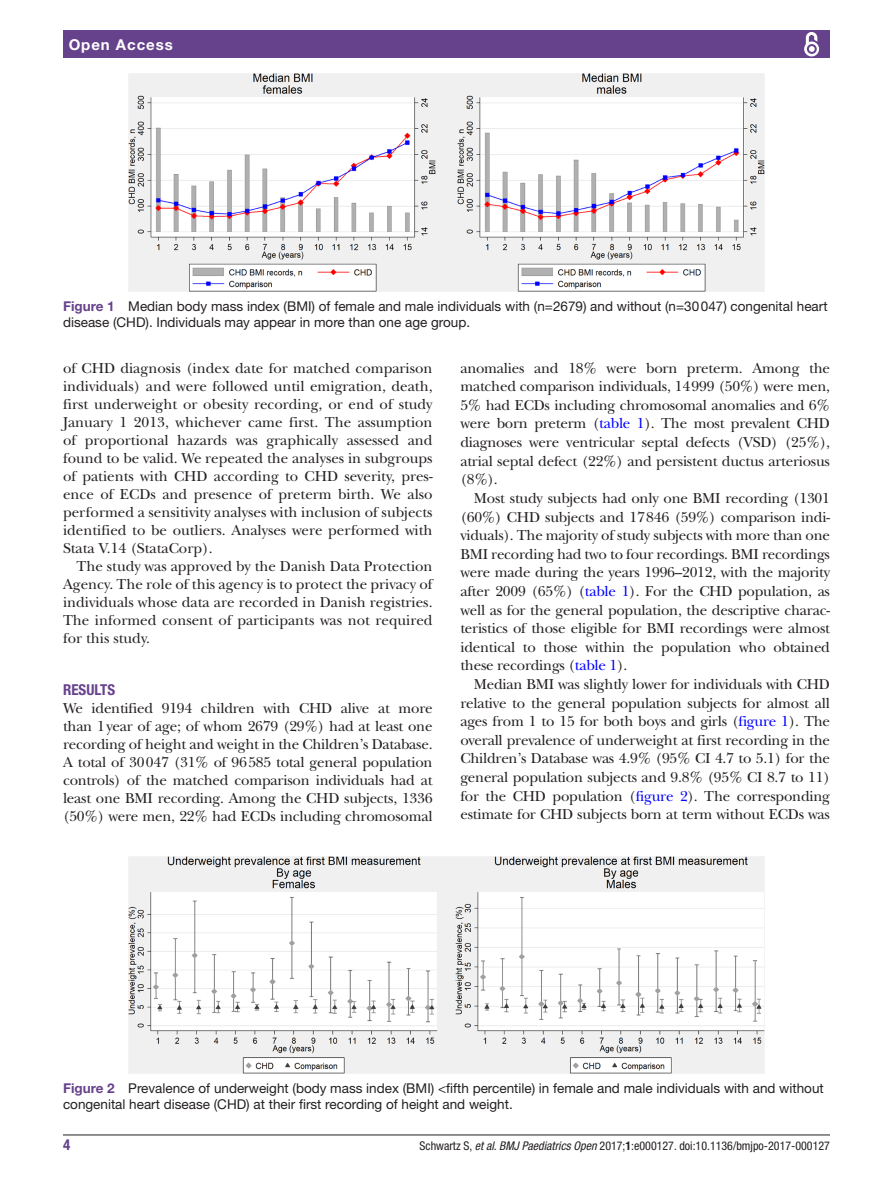
<style>
.page{position:relative;width:893px;height:1191px;background:#fff}
.page>*{position:absolute;margin:0;border:0;box-sizing:border-box;transform-origin:0 0}
.t1{font:15px/18.6px "New Baskerville";letter-spacing:-.015em;color:#231f20;text-align:justify}
.t2{font:700 15px "Helvetica Neue LT Std";letter-spacing:.065em;color:#fff}
.t3{font:700 condensed 15px "Helvetica Neue LT Std";color:#66428c}
.t4{font:13.5px/16.5px "Helvetica Neue LT Std";color:#231f20}
.t5{font:condensed 12px "Helvetica Neue LT Std";color:#231f20}
.s1{font-weight:700;color:#66428c}
.s2{color:#00f}
.s3{font-style:italic}
.s4{font-weight:700}
</style>
<div class="page">
<hr style="left:63px;top:1134px;width:767px;height:1px;background:#231f20">
<div style="left:63px;top:31px;width:767px;height:27px;background:#66428c"></div>
<svg style="left:804px;top:32px;width:15px;height:25px"></svg>
<img style="left:128px;top:73px;width:637px;height:219px">
<img style="left:128px;top:856px;width:637px;height:218px">
<p class="t2" style="left:69px;top:35px;width:106px">Open Access</p>
<p class="t4" style="left:63px;top:297px;width:766px"><span class="s1">Figure 1</span> Median body mass index (BMI) of female and male individuals with (n=2679) and without (n=30047) congenital heart disease (CHD). Individuals may appear in more than one age group.</p>
<p class="t1" style="left:63px;top:359px;width:371px;line-height:18px">of CHD diagnosis (index date for matched comparison individuals) and were followed until emigration, death, first underweight or obesity recording, or end of study January 1 2013, whichever came first. The assumption of proportional hazards was graphically assessed and found to be valid. We repeated the analyses in subgroups of patients with CHD according to CHD severity, pres&shy;ence of ECDs and presence of preterm birth. We also performed a sensitivity analyses with inclusion of subjects identified to be outliers. Analyses were performed with Stata V.14 (StataCorp).</p>
<p class="t1" style="left:63px;top:557px;width:371px;line-height:18px;text-indent:14px">The study was approved by the Danish Data Protection Agency. The role of this agency is to protect the privacy of individuals whose data are recorded in Danish registries.<br>The informed consent of participants was not required for this study.</p>
<p class="t3" style="left:63px;top:680px;width:54px">RESULTS</p>
<p class="t1" style="left:63px;top:699px;width:371px;line-height:18px">We identified 9194 children with CHD alive at more than 1year of age; of whom 2679 (29%) had at least one recording of height and weight in the Children’s Database.<br>A total of 30047 (31% of 96585 total general population controls) of the matched comparison individuals had at least one BMI recording. Among the CHD subjects, 1336 (50%) were men, 22% had ECDs including chromosomal</p>
<p class="t1" style="left:460px;top:358px;width:371px">anomalies and 18% were born preterm. Among the matched comparison individuals, 14999 (50%) were men, 5% had ECDs including chromosomal anomalies and 6% were born preterm (<span class="s2">table 1</span>). The most prevalent CHD diagnoses were ventricular septal defects (VSD) (25%), atrial septal defect (22%) and persistent ductus arteriosus (8%).</p>
<p class="t1" style="left:460px;top:489px;width:371px;text-indent:14px">Most study subjects had only one BMI recording (1301 (60%) CHD subjects and 17846 (59%) comparison indi&shy;viduals). The majority of study subjects with more than one BMI recording had two to four recordings. BMI recordings were made during the years 1996–2012, with the majority after 2009 (65%) (<span class="s2">table 1</span>). For the CHD population, as well as for the general population, the descriptive charac&shy;teristics of those eligible for BMI recordings were almost identical to those within the population who obtained these recordings (<span class="s2">table 1</span>).</p>
<p class="t1" style="left:460px;top:675px;width:371px;text-indent:14px">Median BMI was slightly lower for individuals with CHD relative to the general population subjects for almost all ages from 1 to 15 for both boys and girls (<span class="s2">figure 1</span>). The overall prevalence of underweight at first recording in the Children’s Database was 4.9% (95% CI 4.7 to 5.1) for the general population subjects and 9.8% (95% CI 8.7 to 11) for the CHD population (<span class="s2">figure 2</span>). The corresponding estimate for CHD subjects born at term without ECDs was</p>
<p class="t4" style="left:63px;top:1079px;width:762px"><span class="s1">Figure 2</span> Prevalence of underweight (body mass index (BMI) &lt;fifth percentile) in female and male individuals with and without congenital heart disease (CHD) at their first recording of height and weight.</p>
<p class="t3" style="left:63px;top:1135px;width:9px">4</p>
<p class="t5" style="left:420px;top:1138px;width:412px">Schwartz S, <span class="s3">et al</span>. <span class="s3">BMJ Paediatrics Open</span> 2017;<span class="s4">1</span>:e000127. doi:10.1136/bmjpo-2017-000127</p>
</div>
